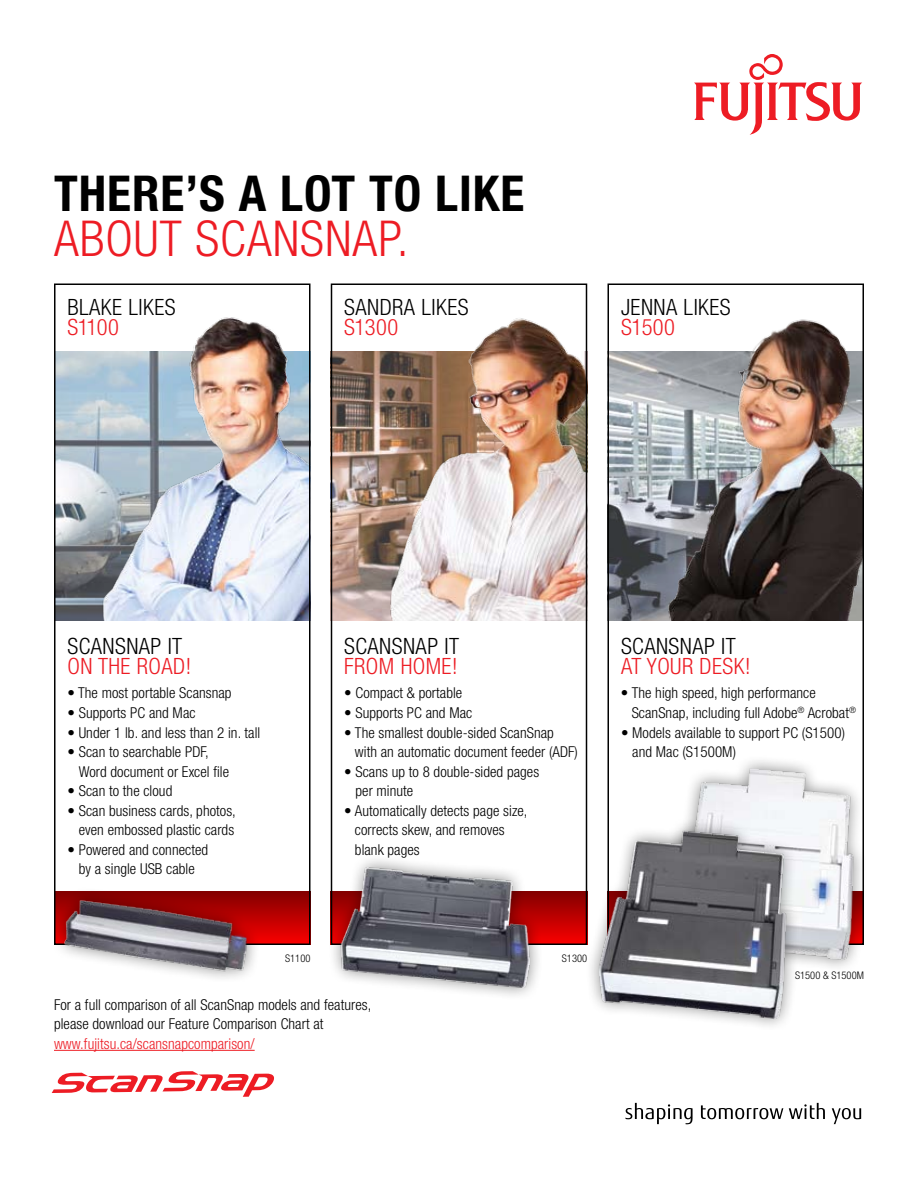
<style>
.page{position:relative;width:918px;height:1188px;background:#fff}
.page>*{position:absolute;margin:0;border:0;box-sizing:border-box;transform-origin:0 0}
.t1{font:700 condensed 49.5px "Helvetica Neue LT Std";letter-spacing:.02em;color:#000}
.t2{font:300 condensed 49.5px "Helvetica Neue LT Std";letter-spacing:.02em;color:#ed1c24}
.t3{font:300 condensed 22.5px "Helvetica Neue LT Std";letter-spacing:.02em;color:#000}
.t4{font:300 condensed 22.5px "Helvetica Neue LT Std";letter-spacing:.02em;color:#ed1c24}
.t5{font:300 condensed 15px/19.5px "Helvetica Neue LT Std";letter-spacing:.005em;color:#000}
.t6{font:300 condensed 15px "Helvetica Neue LT Std";letter-spacing:.005em;color:#ed1c24}
.t7{font:300 condensed 10.5px "Helvetica Neue LT Std";letter-spacing:.005em;color:#000}
</style>
<div class="page">
<img style="left:57px;top:351px;width:37px;height:270px">
<img style="left:334px;top:351px;width:37px;height:270px">
<img style="left:611px;top:351px;width:38px;height:270px">
<img style="left:94px;top:317px;width:213px;height:304px">
<img style="left:371px;top:318px;width:213px;height:303px">
<img style="left:649px;top:319px;width:212px;height:302px">
<svg style="left:694px;top:54px;width:168px;height:81px"></svg>
<svg style="left:626px;top:1103px;width:67px;height:21px"></svg>
<svg style="left:701px;top:1105px;width:82px;height:14px"></svg>
<svg style="left:789px;top:1103px;width:36px;height:16px"></svg>
<svg style="left:832px;top:1108px;width:29px;height:16px"></svg>
<div style="left:54px;top:891px;width:256px;height:54px;background:linear-gradient(to bottom,#820000,#fa0000)"></div>
<div style="left:331px;top:891px;width:256px;height:54px;background:linear-gradient(to bottom,#820000,#fa0000)"></div>
<div style="left:54px;top:284px;width:256px;height:661px;border:2px solid #000"></div>
<div style="left:331px;top:284px;width:256px;height:661px;border:2px solid #000"></div>
<div style="left:608px;top:284px;width:256px;height:661px;border:2px solid #000"></div>
<svg style="left:52px;top:1071px;width:222px;height:26px"></svg>
<div style="left:49px;top:885px;width:210px;height:98px;background:#000;opacity:.5"></div>
<img style="left:53px;top:891px;width:199px;height:89px">
<div style="left:326px;top:852px;width:216px;height:148px;background:#000;opacity:.5"></div>
<img style="left:335px;top:861px;width:199px;height:130px">
<div style="left:652px;top:753px;width:215px;height:220px;background:#000;opacity:.5"></div>
<img style="left:664px;top:768px;width:193px;height:195px">
<div style="left:584px;top:816px;width:215px;height:214px;background:#000;opacity:.5"></div>
<img style="left:597px;top:828px;width:192px;height:192px">
<hr style="left:54px;top:1050px;width:201px;height:1px;background:#ed1c24">
<h1 class="t1" style="left:54px;top:163px;width:472px">THERE’S A LOT TO LIKE</h1>
<h1 class="t2" style="left:54px;top:210px;width:356px">ABOUT SCANSNAP.</h1>
<h2 class="t3" style="left:68px;top:294px;width:110px">BLAKE LIKES</h2>
<h2 class="t4" style="left:68px;top:314px;width:53px">S1100</h2>
<h2 class="t3" style="left:344px;top:294px;width:126px">SANDRA LIKES</h2>
<h2 class="t4" style="left:344px;top:314px;width:55px">S1300</h2>
<h2 class="t3" style="left:621px;top:294px;width:111px">JENNA LIKES</h2>
<h2 class="t4" style="left:621px;top:314px;width:55px">S1500</h2>
<h2 class="t3" style="left:68px;top:633px;width:116px">SCANSNAP IT</h2>
<h2 class="t4" style="left:68px;top:653px;width:125px">ON THE ROAD!</h2>
<p class="t5" style="left:68px;top:683px;width:166px">• The most portable Scansnap</p>
<p class="t5" style="left:68px;top:703px;width:130px">• Supports PC and Mac</p>
<p class="t5" style="left:68px;top:722px;width:194px">• Under 1 lb. and less than 2 in. tall</p>
<p class="t5" style="left:79px;top:742px;width:152px;text-indent:-11px">• Scan to searchable PDF,<br>Word document or Excel file</p>
<p class="t5" style="left:68px;top:781px;width:106px">• Scan to the cloud</p>
<p class="t5" style="left:68px;top:801px;width:170px;text-align:right">• Scan business cards, photos, even embossed plastic cards</p>
<p class="t5" style="left:68px;top:840px;width:142px;text-align:center">• Powered and connected by a single USB cable</p>
<h2 class="t3" style="left:344px;top:633px;width:116px">SCANSNAP IT</h2>
<h2 class="t4" style="left:344px;top:653px;width:115px">FROM HOME!</h2>
<p class="t5" style="left:344px;top:683px;width:120px">• Compact &amp; portable</p>
<p class="t5" style="left:344px;top:703px;width:130px">• Supports PC and Mac</p>
<p class="t5" style="left:355px;top:722px;width:225px;text-indent:-11px">• The smallest double-sided ScanSnap with an automatic document feeder (ADF)</p>
<p class="t5" style="left:355px;top:762px;width:185px;text-indent:-11px">• Scans up to 8 double-sided pages per minute</p>
<p class="t5" style="left:355px;top:801px;width:174px;text-indent:-11px">• Automatically detects page size, corrects skew, and removes blank pages</p>
<p class="t7" style="left:285px;top:953px;width:27px">S1100</p>
<p class="t7" style="left:562px;top:953px;width:27px">S1300</p>
<p class="t5" style="left:54px;top:995px;width:319px">For a full comparison of all ScanSnap models and features, please download our Feature Comparison Chart at</p>
<p class="t6" style="left:54px;top:1035px;width:202px">www.fujitsu.ca/scansnapcomparison/</p>
<h2 class="t3" style="left:621px;top:633px;width:116px">SCANSNAP IT</h2>
<h2 class="t4" style="left:621px;top:653px;width:131px">AT YOUR DESK!</h2>
<p class="t5" style="left:632px;top:683px;width:226px;text-indent:-11px">• The high speed, high performance<br>ScanSnap, including full Adobe<sup>®</sup> Acrobat<sup>®</sup></p>
<p class="t5" style="left:632px;top:722px;width:214px;text-indent:-11px">• Models available to support PC (S1500) and Mac (S1500M)</p>
<p class="t7" style="left:795px;top:969px;width:70px">S1500 &amp; S1500M</p>
</div>
